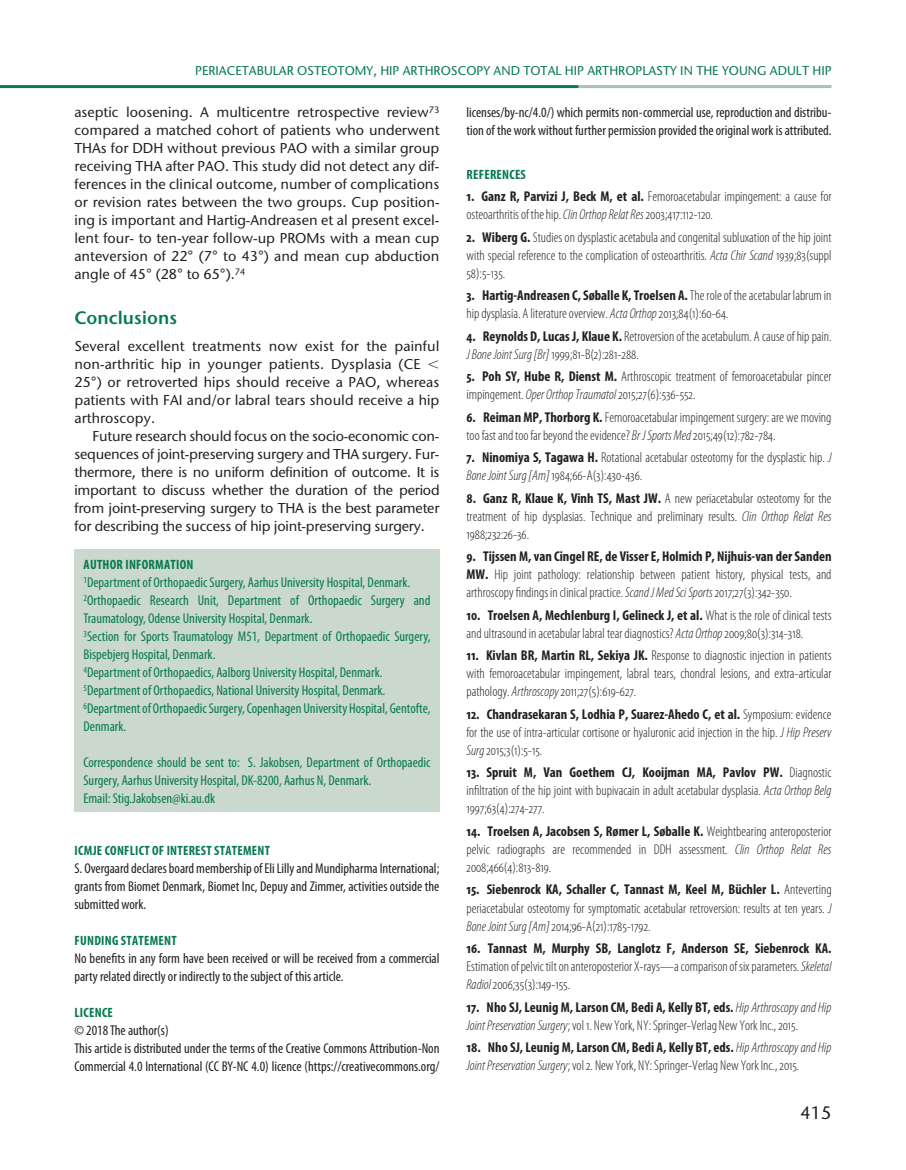
<style>
.page{position:relative;width:906px;height:1170px;background:#fff}
.page>*{position:absolute;margin:0;border:0;box-sizing:border-box;transform-origin:0 0}
.t1{font:600 18px "Stone Sans ITC Pro";color:#077a4e}
.t2{font:500 18px "Stone Sans ITC Pro";color:#231f20}
.t3{font:300 condensed 14.25px/18px "Myriad Pro";color:#231f20}
.t4{font:500 14.25px/18px "Stone Sans ITC Pro";letter-spacing:.005em;color:#231f20;text-align:justify}
.t5{font:condensed 14.25px/18px "Myriad Pro";color:#077a4e}
.t6{font:condensed 14.25px/18px "Myriad Pro";color:#231f20}
.t7{font:700 condensed 13.5px "Myriad Pro";letter-spacing:.02em;color:#077a4e}
.t8{font:500 12.75px "Stone Sans ITC Pro";color:#077a4e}
.s1{font-weight:700}
.s2{font-style:italic}
</style>
<div class="page">
<hr style="left:578px;top:85px;width:253px;height:3px;background:#a9c1b0">
<hr style="left:0;top:85px;width:578px;height:3px;background:#077a4e">
<div style="left:74px;top:549px;width:365px;height:262px;background:#cad8cd"></div>
<p class="t8" style="left:195px;top:63px;width:638px">periacetabular osteotomy, hip arthroscopy and total hip arthroplasty in the young adult hip</p>
<p class="t4" style="left:74px;top:103px;width:366px">aseptic loosening. A multicentre retrospective review<sup>73 </sup>compared a matched cohort of patients who underwent THAs for DDH without previous PAO with a similar group receiving THA after PAO. This study did not detect any dif&shy;ferences in the clinical outcome, number of complications or revision rates between the two groups. Cup position&shy;ing is important and Hartig-Andreasen et al present excel&shy;lent four- to ten-year follow-up PROMs with a mean cup anteversion of 22° (7° to 43°) and mean cup abduction angle of 45° (28° to 65°).<sup>74</sup></p>
<p class="t1" style="left:74px;top:306px;width:104px">Conclusions</p>
<p class="t4" style="left:74px;top:337px;width:366px;text-align:left">Several excellent treatments now exist for the painful non-arthritic hip in younger patients. Dysplasia (CE 25°) or retroverted hips should receive a PAO, whereas patients with FAI and/or labral tears should receive a hip arthroscopy.</p>
<p class="t4" style="left:74px;top:427px;width:366px;text-indent:18px">Future research should focus on the socio-economic con&shy;sequences of joint-preserving surgery and THA surgery. Fur&shy;thermore, there is no uniform definition of outcome. It is important to discuss whether the duration of the period from joint-preserving surgery to THA is the best parameter for describing the success of hip joint-preserving surgery.</p>
<p class="t6" style="left:466px;top:103px;width:366px">licenses/by-nc/4.0/) which permits non-commercial use, reproduction and distribu&shy;tion of the work without further permission provided the original work is attributed.</p>
<p class="t7" style="left:466px;top:166px;width:61px">References</p>
<p class="t3" style="left:466px;top:188px;width:366px"><span class="s1">1. Ganz R, Parvizi J, Beck M, et al.</span> Femoroacetabular impingement: a cause for osteoarthritis of the hip. <span class="s2">Clin Orthop Relat Res</span> 2003;417:112-120.</p>
<p class="t3" style="left:466px;top:228px;width:366px;text-align:justify"><span class="s1">2. Wiberg G.</span> Studies on dysplastic acetabula and congenital subluxation of the hip joint with special reference to the complication of osteoarthritis. <span class="s2">Acta Chir Scand</span> 1939;83(suppl 58):5-135.</p>
<p class="t3" style="left:466px;top:287px;width:366px"><span class="s1">3. Hartig-Andreasen C, Søballe K, Troelsen A.</span> The role of the acetabular labrum in hip dysplasia. A literature overview. <span class="s2">Acta Orthop</span> 2013;84(1):60-64.</p>
<p class="t3" style="left:466px;top:327px;width:366px"><span class="s1">4. Reynolds D, Lucas J, Klaue K.</span> Retroversion of the acetabulum. A cause of hip pain.<br><span class="s2">J Bone Joint Surg [Br]</span> 1999;81-B(2):281-288.</p>
<p class="t3" style="left:466px;top:368px;width:366px"><span class="s1">5. Poh SY, Hube R, Dienst M.</span> Arthroscopic treatment of femoroacetabular pincer impingement. <span class="s2">Oper Orthop Traumatol</span> 2015;27(6):536-552.</p>
<p class="t3" style="left:466px;top:408px;width:366px"><span class="s1">6. Reiman MP, Thorborg K.</span> Femoroacetabular impingement surgery: are we moving too fast and too far beyond the evidence?<span class="s2">Br J Sports Med</span> 2015;49(12):782-784.</p>
<p class="t3" style="left:466px;top:449px;width:366px"><span class="s1">7. N inomiya S, Tagawa H.</span> Rotational acetabular osteotomy for the dysplastic hip. <span class="s2">J<br>Bone Joint Surg [Am]</span> 1984;66-A(3):430-436.</p>
<p class="t3" style="left:466px;top:489px;width:366px;text-align:justify"><span class="s1">8. Ganz R, Klaue K, Vinh TS, Mast JW.</span> A new periacetabular osteotomy for the treatment of hip dysplasias. Technique and preliminary results. <span class="s2">Clin Orthop Relat Res </span>1988;232:26-36.</p>
<p class="t3" style="left:466px;top:548px;width:366px;text-align:justify"><span class="s1">9. Tijssen M, van Cingel RE, de Visser E, Holmich P, Nijhuis-van der Sanden MW.</span> Hip joint pathology: relationship between patient history, physical tests, and arthroscopy findings in clinical practice. <span class="s2">Scand J Med Sci Sports</span> 2017;27(3):342-350.</p>
<p class="t3" style="left:466px;top:606px;width:366px"><span class="s1">10. Troelsen A, Mechlenburg I, Gelineck J, et al.</span> What is the role of clinical tests and ultrasound in acetabular labral tear diagnostics? <span class="s2">Acta Orthop</span> 2009;80(3):314-318.</p>
<p class="t3" style="left:466px;top:647px;width:366px;text-align:justify"><span class="s1">11. Kivlan BR, Martin RL, Sekiya JK.</span> Response to diagnostic injection in patients with femoroacetabular impingement, labral tears, chondral lesions, and extra-articular pathology. <span class="s2">Arthroscopy</span> 2011;27(5):619-627.</p>
<p class="t3" style="left:466px;top:705px;width:366px;text-align:justify"><span class="s1">12. Chandrasekaran S, Lodhia P, Suarez-Ahedo C, et al.</span> Symposium: evidence for the use of intra-articular cortisone or hyaluronic acid injection in the hip. <span class="s2">J Hip Preserv Surg</span> 2015;3(1):5-15.</p>
<p class="t3" style="left:466px;top:764px;width:366px;text-align:justify"><span class="s1">13. Spruit M, Van Goethem CJ, Kooijman MA, Pavlov PW.</span> Diagnostic infiltration of the hip joint with bupivacain in adult acetabular dysplasia. <span class="s2">Acta Orthop Belg </span>1997;63(4):274-277.</p>
<p class="t3" style="left:466px;top:822px;width:366px;text-align:justify"><span class="s1">14. Troelsen A, Jacobsen S, Rømer L, Søballe K.</span> Weightbearing anteroposterior pelvic radiographs are recommended in DDH assessment. <span class="s2">Clin Orthop Relat Res </span>2008;466(4):813-819.</p>
<p class="t3" style="left:466px;top:881px;width:366px;text-align:justify"><span class="s1">15. Siebenrock KA, Schaller C, Tannast M, Keel M, Büchler L.</span> Anteverting periacetabular osteotomy for symptomatic acetabular retroversion: results at ten years. <span class="s2">J Bone Joint Surg [Am]</span> 2014;96-A(21):1785-1792.</p>
<p class="t3" style="left:466px;top:939px;width:366px;text-align:justify"><span class="s1">16. Tannast M, Murphy SB, Langlotz F, Anderson SE, Siebenrock KA.<br></span>Estimation of pelvic tilt on anteroposterior X-rays—a comparison of six parameters. <span class="s2">Skeletal Radiol</span> 2006;35(3):149-155.</p>
<p class="t3" style="left:466px;top:998px;width:366px"><span class="s1">17. N ho SJ, Leunig M, Larson CM, Bedi A, Kelly BT, eds.</span> <span class="s2">Hip Arthroscopy and Hip<br>Joint Preservation Surgery</span>; vol 1. New York, NY: Springer-Verlag New York Inc., 2015.</p>
<p class="t3" style="left:466px;top:1038px;width:366px"><span class="s1">18. N ho SJ, Leunig M, Larson CM, Bedi A, Kelly BT, eds.</span> <span class="s2">Hip Arthroscopy and Hip<br>Joint Preservation Surgery</span>; vol 2. New York, NY: Springer-Verlag New York Inc., 2015.</p>
<p class="t7" style="left:84px;top:555px;width:111px">Author Information</p>
<p class="t5" style="left:83px;top:572px;width:348px"><sup>1</sup>Department of Orthopaedic Surgery, Aarhus University Hospital, Denmark.<br><sup>2</sup>Orthopaedic Research Unit, Department of Orthopaedic Surgery and Traumatology, Odense University Hospital, Denmark.<br><sup>3</sup>Section for Sports Traumatology M51, Department of Orthopaedic Surgery, Bispebjerg Hospital, Denmark.<br><sup>4</sup>Department of Orthopaedics, Aalborg University Hospital, Denmark.<br><sup>5</sup>Department of Orthopaedics, National University Hospital, Denmark.<br><sup>6</sup>Department of Orthopaedic Surgery, Copenhagen University Hospital, Gentofte, Denmark.</p>
<p class="t5" style="left:83px;top:752px;width:348px">Correspondence should be sent to: S. Jakobsen, Department of Orthopaedic<br>Surgery, Aarhus University Hospital, DK-8200, Aarhus N, Denmark.<br>Email: Stig.Jakobsen@ki.au.dk</p>
<p class="t7" style="left:75px;top:842px;width:197px">ICMJE Conflict of interest statement</p>
<p class="t6" style="left:74px;top:859px;width:366px;text-align:justify">S. Overgaard declares board membership of Eli Lilly and Mundipharma International; grants from Biomet Denmark, Biomet Inc, Depuy and Zimmer, activities outside the submitted work.</p>
<p class="t7" style="left:75px;top:932px;width:104px">Funding statement</p>
<p class="t6" style="left:74px;top:949px;width:366px">No benefits in any form have been received or will be received from a commercial party related directly or indirectly to the subject of this article.</p>
<p class="t7" style="left:75px;top:1004px;width:34px">Licence</p>
<p class="t6" style="left:74px;top:1021px;width:366px">© 2018 The author(s)<br>This article is distributed under the terms of the Creative Commons Attribution-Non<br>Commercial 4.0 International (CC BY-NC 4.0) licence (https://creativecommons.org/</p>
<p class="t2" style="left:800px;top:1101px;width:32px">415</p>
</div>
